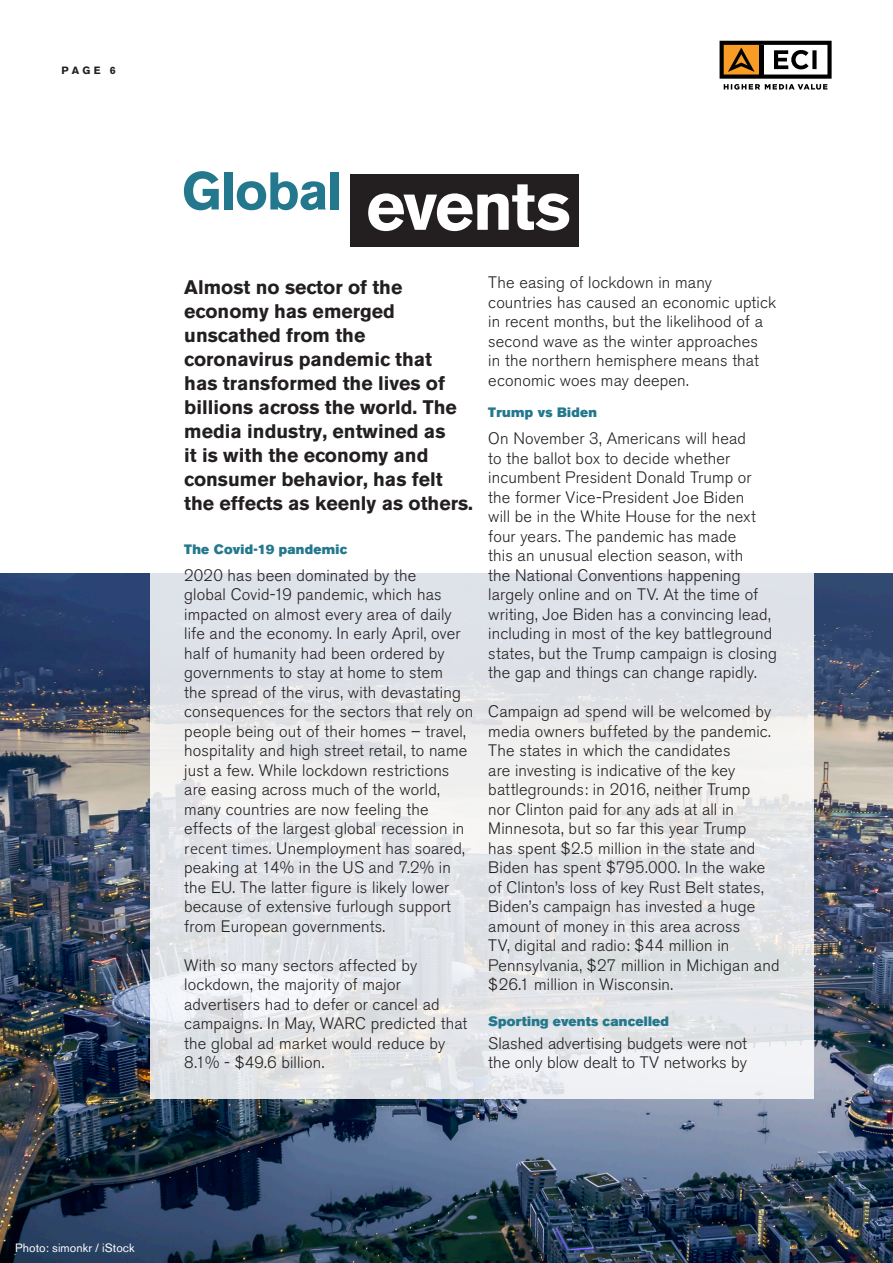
<style>
.page{position:relative;width:893px;height:1263px;background:#fff}
.page>*{position:absolute;margin:0;border:0;box-sizing:border-box;transform-origin:0 0}
.t1{font:700 67.5px "Akzidenz Grotesk BE";letter-spacing:-.03em;color:#fff}
.Rubrik_2{font:700 52.5px "Akzidenz Grotesk BE";letter-spacing:-.025em;color:#23788d}
.Brödtext_första_rade{font:700 19.5px/24px "Akzidenz Grotesk BE";color:#231f20}
.Brödtext_första_rade-2{font:300 16.5px/19.5px "Akzidenz Grotesk BE";letter-spacing:.01em;color:#231f20}
.Brödtext_första_rade-3{font:13.5px "Akzidenz Grotesk BE Super";letter-spacing:.025em;color:#23788d}
.Mellanrubrik{font:13.5px "Akzidenz Grotesk BE Super";letter-spacing:.015em;color:#23788d}
.Rubrik_1_-_blå_40pt{font:12px "Akzidenz Grotesk BE";letter-spacing:.005em;color:#fff}
.t2{font:700 10.5px "Akzidenz Grotesk BE";color:#231f20}
.s1{font-family:"Calibri"}
</style>
<div class="page">
<svg style="left:720px;top:41px;width:112px;height:49px"></svg>
<img style="left:0;top:573px;width:893px;height:690px">
<div style="left:350px;top:174px;width:228px;height:73px;background:#231f20"></div>
<svg style="left:150px;top:573px;width:664px;height:525px;fill:#e1e3e9"></svg>
<p class="t2" style="left:62px;top:64px;width:56px">PAGE 6</p>
<p class="Rubrik_2" style="left:182px;top:161px;width:162px">Global</p>
<p class="t1" style="left:366px;top:167px;width:206px">events</p>
<p class="Brödtext_första_rade" style="left:184px;top:275px;width:290px">Almost no sector of the economy has emerged unscathed from the coronavirus pandemic that<br>has transformed the lives of billions across the world. The media industry, entwined as<br>it is with the economy and consumer behavior, has felt the effects as keenly as others.</p>
<p class="Brödtext_första_rade-3" style="left:184px;top:541px;width:165px">The Covid-19 pandemic</p>
<p class="Brödtext_första_rade-2" style="left:184px;top:565px;width:291px">2020 has been dominated by the<br>global Covid-19 pandemic, which has impacted on almost every area of daily life and the economy. In early April, over half of humanity had been ordered by governments to stay at home to stem<br>the spread of the virus, with devastating consequences for the sectors that rely on people being out of their homes – travel, hospitality and high street retail, to name just a few. While lockdown restrictions are easing across much of the world, many countries are now feeling the effects of the largest global recession in <span class="s1">recent times</span>. Unemployment has soared, peaking at 14% in the US and 7.2% in the EU. The latter figure is likely lower because of extensive furlough support from European governments.</p>
<p class="Brödtext_första_rade-2" style="left:184px;top:955px;width:285px">With so many sectors affected by lockdown, the majority of major advertisers had to defer or cancel ad campaigns. In May, WARC predicted that the global ad market would reduce by<br>8.1% - $49.6 billion.</p>
<p class="Brödtext_första_rade-2" style="left:488px;top:273px;width:289px">The easing of lockdown in many countries has caused an economic uptick in recent months, but the likelihood of a second wave as the winter approaches<br>in the northern hemisphere means that economic woes may deepen.</p>
<p class="Brödtext_första_rade-3" style="left:488px;top:404px;width:110px">Trump vs Biden</p>
<p class="Brödtext_första_rade-2" style="left:488px;top:429px;width:290px">On November 3, Americans will head<br>to the ballot box to decide whether incumbent President Donald Trump or the former Vice-President Joe Biden<br>will be in the White House for the next four years. The pandemic has made<br>this an unusual election season, with<br>the National Conventions happening largely online and on TV. At the time of writing, Joe Biden has a convincing lead, including in most of the key battleground states, but the Trump campaign is closing the gap and things can change rapidly.</p>
<p class="Brödtext_första_rade-2" style="left:488px;top:702px;width:293px">Campaign ad spend will be welcomed by media owners buffeted by the pandemic.<br>The states in which the candidates<br>are investing is indicative of the key battlegrounds: in 2016, neither Trump<br>nor Clinton paid for any ads at all in Minnesota, but so far this year Trump<br>has spent $2.5 million in the state and Biden has spent $795.000. In the wake of Clinton’s loss of key Rust Belt states, Biden’s campaign has invested a huge amount of money in this area across<br>TV, digital and radio: $44 million in Pennsylvania, $27 million in Michigan and $26.1 million in Wisconsin.</p>
<p class="Mellanrubrik" style="left:488px;top:1013px;width:182px">Sporting events cancelled</p>
<p class="Brödtext_första_rade-2" style="left:488px;top:1033px;width:260px">Slashed advertising budgets were not the only blow dealt to TV networks by</p>
<p class="Rubrik_1_-_blå_40pt" style="left:15px;top:1240px;width:121px">Photo: simonkr / iStock</p>
</div>
